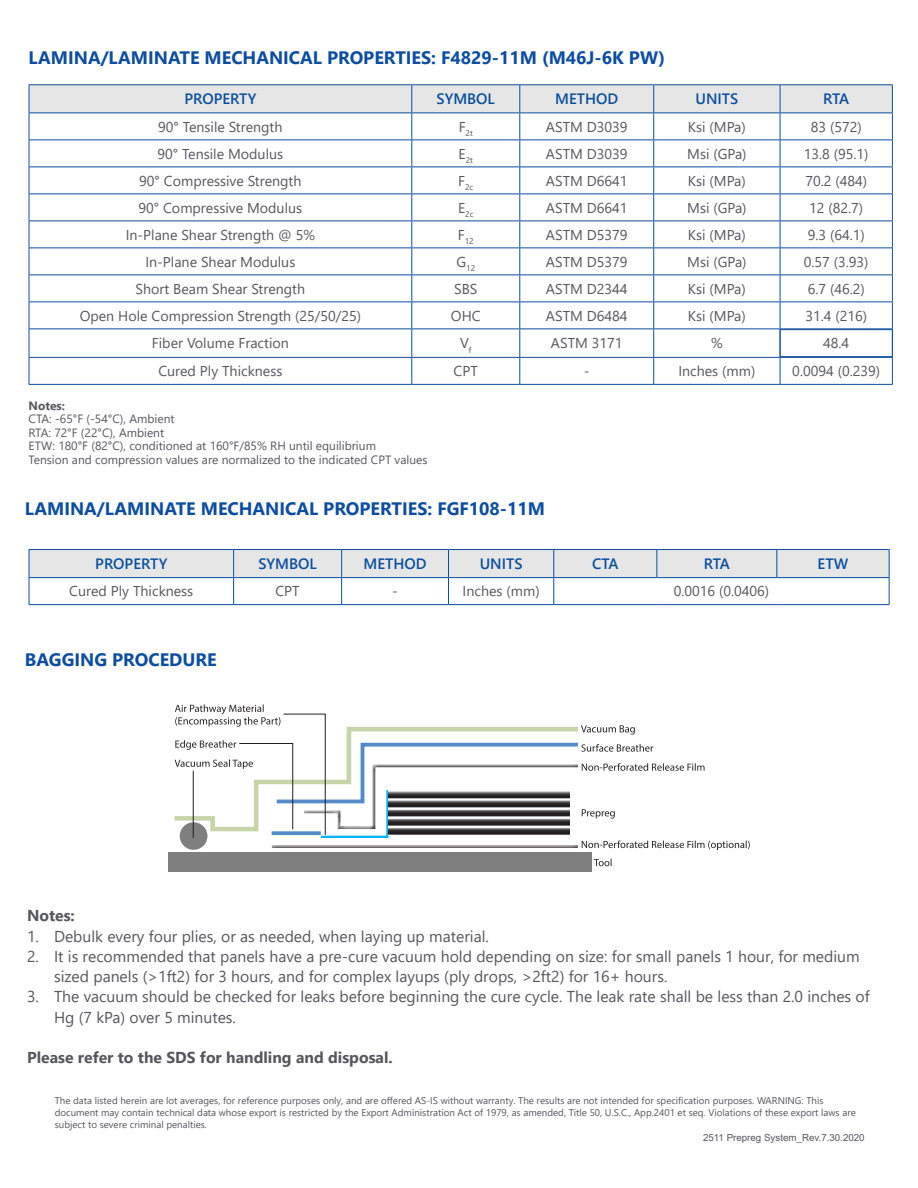
<style>
.page{position:relative;width:918px;height:1188px;background:#fff}
.page>*{position:absolute;margin:0;border:0;box-sizing:border-box;transform-origin:0 0}
.t1{font:700 18px "Segoe UI";color:#0d4da1}
.t2{font:15.75px/20.2px "Segoe UI";color:#56565e}
.t3{font:700 15.75px "Segoe UI";color:#56565e}
.t4{font:600 15px "Segoe UI";color:#0a4f9f}
.t5{font:14.25px "Segoe UI";color:#56565e}
.t6{font:12px "Segoe UI";color:#56565e}
.t7{font:700 12px "Segoe UI";color:#56565e}
.t8{font:9.75px/11.7px "Segoe UI";color:#56565e}
.t9{font:9.75px "Arial";color:#56565e}
.t10{font:8.25px "Segoe UI";color:#56565e}
</style>
<div class="page">
<hr style="left:29px;top:84px;width:383px;height:1px;background:#0d4da1">
<hr style="left:412px;top:84px;width:108px;height:1px;background:#0d4da1">
<hr style="left:520px;top:84px;width:134px;height:1px;background:#0d4da1">
<hr style="left:654px;top:84px;width:126px;height:1px;background:#0d4da1">
<hr style="left:780px;top:84px;width:113px;height:1px;background:#0d4da1">
<hr style="left:29px;top:384px;width:383px;height:1px;background:#0d4da1">
<hr style="left:412px;top:384px;width:108px;height:1px;background:#0d4da1">
<hr style="left:520px;top:384px;width:134px;height:1px;background:#0d4da1">
<hr style="left:654px;top:384px;width:126px;height:1px;background:#0d4da1">
<hr style="left:780px;top:384px;width:113px;height:1px;background:#0d4da1">
<svg style="left:29px;top:85px;width:864px;height:299px"></svg>
<hr style="left:780px;top:356px;width:113px;height:1px;background:#0d4da1">
<div style="left:168px;top:852px;width:423px;height:20px;background:#7f7f7f"></div>
<svg style="left:594px;top:859px;width:18px;height:7px"></svg>
<svg style="left:175px;top:704px;width:575px;height:146px"></svg>
<hr style="left:193px;top:771px;width:1px;height:67px;background:#231f20">
<hr style="left:29px;top:549px;width:205px;height:1px;background:#0d4da1">
<hr style="left:234px;top:549px;width:108px;height:1px;background:#0d4da1">
<hr style="left:342px;top:549px;width:107px;height:1px;background:#0d4da1">
<hr style="left:449px;top:549px;width:105px;height:1px;background:#0d4da1">
<hr style="left:554px;top:549px;width:103px;height:1px;background:#0d4da1">
<hr style="left:657px;top:549px;width:120px;height:1px;background:#0d4da1">
<hr style="left:777px;top:549px;width:113px;height:1px;background:#0d4da1">
<svg style="left:29px;top:550px;width:861px;height:54px"></svg>
<hr style="left:29px;top:604px;width:205px;height:1px;background:#0d4da1">
<hr style="left:234px;top:604px;width:108px;height:1px;background:#0d4da1">
<hr style="left:342px;top:604px;width:107px;height:1px;background:#0d4da1">
<hr style="left:449px;top:604px;width:105px;height:1px;background:#0d4da1">
<hr style="left:554px;top:604px;width:103px;height:1px;background:#0d4da1">
<hr style="left:657px;top:604px;width:120px;height:1px;background:#0d4da1">
<hr style="left:777px;top:604px;width:113px;height:1px;background:#0d4da1">
<p class="t1" style="left:29px;top:41px;width:638px">LAMINA/LAMINATE MECHANICAL PROPERTIES: F4829-11M (M46J-6K PW)</p>
<p class="t4" style="left:184px;top:85px;width:73px">PROPERTY</p>
<p class="t4" style="left:437px;top:85px;width:60px">SYMBOL</p>
<p class="t4" style="left:555px;top:85px;width:65px">METHOD</p>
<p class="t4" style="left:695px;top:85px;width:44px">UNITS</p>
<p class="t4" style="left:823px;top:85px;width:28px">RTA</p>
<p class="t5" style="left:158px;top:113px;width:126px">90° Tensile Strength</p>
<p class="t10" style="left:459px;top:126px;width:16px"><sup>F</sup>2t</p>
<p class="t5" style="left:546px;top:113px;width:83px">ASTM D3039</p>
<p class="t5" style="left:688px;top:113px;width:59px">Ksi (MPa)</p>
<p class="t5" style="left:811px;top:113px;width:52px">83 (572)</p>
<p class="t5" style="left:158px;top:140px;width:127px">90° Tensile Modulus</p>
<p class="t10" style="left:459px;top:153px;width:16px"><sup>E</sup>2t</p>
<p class="t5" style="left:546px;top:140px;width:83px">ASTM D3039</p>
<p class="t5" style="left:687px;top:140px;width:61px">Msi (GPa)</p>
<p class="t5" style="left:804px;top:140px;width:66px">13.8 (95.1)</p>
<p class="t5" style="left:139px;top:167px;width:164px">90° Compressive Strength</p>
<p class="t10" style="left:458px;top:180px;width:17px"><sup>F</sup>2c</p>
<p class="t5" style="left:546px;top:167px;width:83px">ASTM D6641</p>
<p class="t5" style="left:688px;top:167px;width:59px">Ksi (MPa)</p>
<p class="t5" style="left:805px;top:167px;width:63px">70.2 (484)</p>
<p class="t5" style="left:139px;top:194px;width:165px">90° Compressive Modulus</p>
<p class="t10" style="left:458px;top:207px;width:17px"><sup>E</sup>2c</p>
<p class="t5" style="left:546px;top:194px;width:83px">ASTM D6641</p>
<p class="t5" style="left:687px;top:194px;width:61px">Msi (GPa)</p>
<p class="t5" style="left:809px;top:194px;width:56px">12 (82.7)</p>
<p class="t5" style="left:126px;top:221px;width:191px">In-Plane Shear Strength @ 5%</p>
<p class="t10" style="left:458px;top:234px;width:17px"><sup>F</sup>12</p>
<p class="t5" style="left:546px;top:221px;width:83px">ASTM D5379</p>
<p class="t5" style="left:688px;top:221px;width:59px">Ksi (MPa)</p>
<p class="t5" style="left:808px;top:221px;width:59px">9.3 (64.1)</p>
<p class="t5" style="left:145px;top:248px;width:152px">In-Plane Shear Modulus</p>
<p class="t10" style="left:456px;top:261px;width:20px"><sup>G</sup>12</p>
<p class="t5" style="left:546px;top:248px;width:83px">ASTM D5379</p>
<p class="t5" style="left:687px;top:248px;width:61px">Msi (GPa)</p>
<p class="t5" style="left:804px;top:248px;width:66px">0.57 (3.93)</p>
<p class="t5" style="left:136px;top:275px;width:171px">Short Beam Shear Strength</p>
<p class="t5" style="left:454px;top:275px;width:25px">SBS</p>
<p class="t5" style="left:546px;top:275px;width:83px">ASTM D2344</p>
<p class="t5" style="left:688px;top:275px;width:59px">Ksi (MPa)</p>
<p class="t5" style="left:808px;top:275px;width:59px">6.7 (46.2)</p>
<p class="t5" style="left:80px;top:302px;width:283px">Open Hole Compression Strength (25/50/25)</p>
<p class="t5" style="left:451px;top:302px;width:31px">OHC</p>
<p class="t5" style="left:546px;top:302px;width:83px">ASTM D6484</p>
<p class="t5" style="left:688px;top:302px;width:59px">Ksi (MPa)</p>
<p class="t5" style="left:805px;top:302px;width:63px">31.4 (216)</p>
<p class="t5" style="left:152px;top:330px;width:138px">Fiber Volume Fraction</p>
<p class="t5" style="left:460px;top:330px;width:13px">V<sub>f</sub></p>
<p class="t5" style="left:551px;top:330px;width:73px">ASTM 3171</p>
<p class="t5" style="left:711px;top:330px;width:13px">%</p>
<p class="t5" style="left:823px;top:330px;width:28px">48.4</p>
<p class="t5" style="left:158px;top:358px;width:126px">Cured Ply Thickness</p>
<p class="t5" style="left:454px;top:358px;width:26px">CPT</p>
<p class="t5" style="left:584px;top:358px;width:7px">-</p>
<p class="t5" style="left:678px;top:358px;width:79px">Inches (mm)</p>
<p class="t5" style="left:792px;top:358px;width:89px">0.0094 (0.239)</p>
<p class="t7" style="left:29px;top:394px;width:38px">Notes:</p>
<p class="t6" style="left:29px;top:408px;width:147px">CTA: -65°F (-54°C), Ambient</p>
<p class="t6" style="left:29px;top:421px;width:137px">RTA: 72°F (22°C), Ambient</p>
<p class="t6" style="left:29px;top:435px;width:349px">ETW: 180°F (82°C), conditioned at 160°F/85% RH until equilibrium</p>
<p class="t6" style="left:29px;top:448px;width:400px">Tension and compression values are normalized to the indicated CPT values</p>
<p class="t1" style="left:25px;top:492px;width:522px">LAMINA/LAMINATE MECHANICAL PROPERTIES: FGF108-11M</p>
<p class="t4" style="left:95px;top:550px;width:73px">PROPERTY</p>
<p class="t4" style="left:258px;top:550px;width:60px">SYMBOL</p>
<p class="t4" style="left:364px;top:550px;width:65px">METHOD</p>
<p class="t4" style="left:480px;top:550px;width:44px">UNITS</p>
<p class="t4" style="left:592px;top:550px;width:28px">CTA</p>
<p class="t4" style="left:704px;top:550px;width:28px">RTA</p>
<p class="t4" style="left:818px;top:550px;width:32px">ETW</p>
<p class="t5" style="left:69px;top:578px;width:126px">Cured Ply Thickness</p>
<p class="t5" style="left:276px;top:578px;width:26px">CPT</p>
<p class="t5" style="left:392px;top:578px;width:7px">-</p>
<p class="t5" style="left:463px;top:578px;width:79px">Inches (mm)</p>
<p class="t5" style="left:674px;top:578px;width:97px">0.0016 (0.0406)</p>
<p class="t1" style="left:25px;top:643px;width:193px">BAGGING PROCEDURE</p>
<p class="t3" style="left:27px;top:901px;width:49px">Notes:</p>
<p class="t2" style="left:27px;top:925px;width:463px">1. Debulk every four plies, or as needed, when laying up material.</p>
<p class="t2" style="left:54px;top:945px;width:807px;text-indent:-27px">2. It is recommended that panels have a pre-cure vacuum hold depending on size: for small panels 1 hour, for medium sized panels (&gt;1ft2) for 3 hours, and for complex layups (ply drops, &gt;2ft2) for 16+ hours.</p>
<p class="t2" style="left:54px;top:985px;width:817px;text-indent:-27px">3. The vacuum should be checked for leaks before beginning the cure cycle. The leak rate shall be less than 2.0 inches of<br>Hg (7 kPa) over 5 minutes.</p>
<p class="t3" style="left:27px;top:1043px;width:367px">Please refer to the SDS for handling and disposal.</p>
<p class="t8" style="left:55px;top:1094px;width:803px">The data listed herein are lot averages, for reference purposes only, and are offered AS-IS without warranty. The results are not intended for specification purposes. WARNING: This document may contain technical data whose export is restricted by the Export Administration Act of 1979, as amended, Title 50, U.S.C., App.2401 et seq. Violations of these export laws are subject to severe criminal penalties.</p>
<p class="t9" style="left:703px;top:1131px;width:163px">2511 Prepreg System_Rev.7.30.2020</p>
</div>
